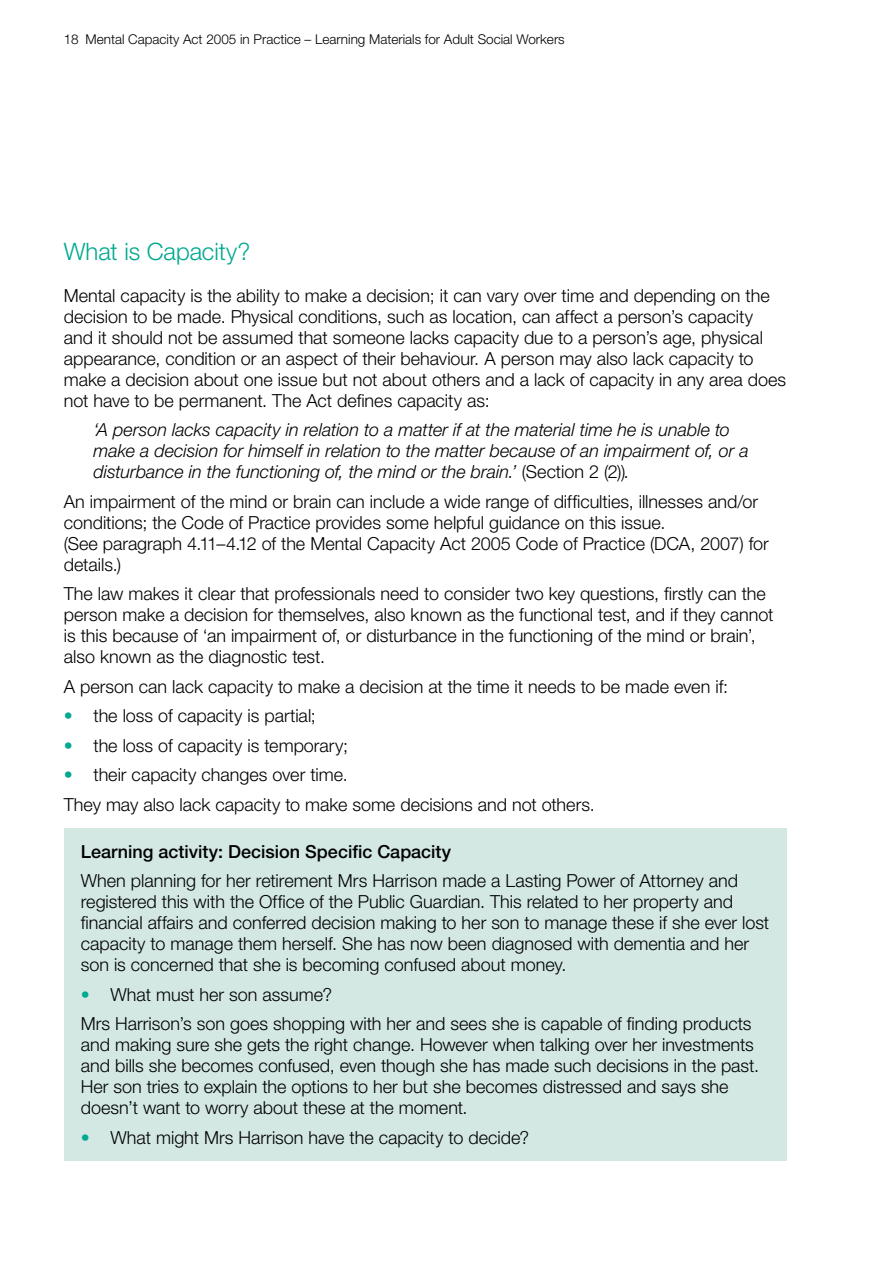
<style>
.page{position:relative;width:893px;height:1263px;background:#fff}
.page>*{position:absolute;margin:0;border:0;box-sizing:border-box;transform-origin:0 0}
.B_Heading{font:300 24px "Helvetica Neue LT Std";letter-spacing:-.005em;color:#00a98f}
.Body_No_Numbers{font:300 18px/21px "Helvetica Neue LT Std";color:#000}
.Quoted_Text{font:italic 300 18px/21px "Helvetica Neue LT Std";letter-spacing:-.005em;color:#000}
.t1{font:300 13.5px "Helvetica Neue LT Std";color:#000}
.s1{font-style:normal}
.s2{color:#00a98f}
.s3{font-weight:500}
</style>
<div class="page">
<div style="left:64px;top:828px;width:723px;height:333px;background:#d3e8e3"></div>
<p class="t1" style="left:64px;top:31px;width:502px">18 Mental Capacity Act 2005 in Practice – Learning Materials for Adult Social Workers</p>
<h2 class="B_Heading" style="left:64px;top:236px;width:188px">What is Capacity?</h2>
<p class="Body_No_Numbers" style="left:64px;top:284px;width:724px">Mental capacity is the ability to make a decision; it can vary over time and depending on the decision to be made. Physical conditions, such as location, can affect a person’s capacity and it should not be assumed that someone lacks capacity due to a person’s age, physical appearance, condition or an aspect of their behaviour. A person may also lack capacity to make a decision about one issue but not about others and a lack of capacity in any area does not have to be permanent. The Act defines capacity as:</p>
<p class="Quoted_Text" style="left:94px;top:419px;width:657px">‘A person lacks capacity in relation to a matter if at the material time he is unable to make a decision for himself in relation to the matter because of an impairment of, or a disturbance in the functioning of, the mind or the brain.’ <span class="s1">(Section 2 (2))</span>.</p>
<p class="Body_No_Numbers" style="left:64px;top:491px;width:707px">An impairment of the mind or brain can include a wide range of difficulties, illnesses and/or conditions; the Code of Practice provides some helpful guidance on this issue.<br>(See paragraph 4.11–4.12 of the Mental Capacity Act 2005 Code of Practice (DCA, 2007) for details.)</p>
<p class="Body_No_Numbers" style="left:64px;top:583px;width:711px">The law makes it clear that professionals need to consider two key questions, firstly can the person make a decision for themselves, also known as the functional test, and if they cannot is this because of ‘an impairment of, or disturbance in the functioning of the mind or brain’, also known as the diagnostic test.</p>
<p class="Body_No_Numbers" style="left:64px;top:676px;width:666px">A person can lack capacity to make a decision at the time it needs to be made even if:</p>
<p class="Body_No_Numbers" style="left:64px;top:705px;width:253px"><span class="s2">•</span> the loss of capacity is partial;</p>
<p class="Body_No_Numbers" style="left:64px;top:735px;width:286px"><span class="s2">•</span> the loss of capacity is temporary;</p>
<p class="Body_No_Numbers" style="left:64px;top:764px;width:285px"><span class="s2">•</span> their capacity changes over time.</p>
<p class="Body_No_Numbers" style="left:64px;top:794px;width:532px">They may also lack capacity to make some decisions and not others.</p>
<p class="Body_No_Numbers" style="left:81px;top:836px;width:659px;line-height:29.5px"><span class="s3">Learning activity: Decision Specific Capacity<br></span>When planning for her retirement Mrs Harrison made a Lasting Power of Attorney and</p>
<p class="Body_No_Numbers" style="left:81px;top:891px;width:690px">registered this with the Office of the Public Guardian. This related to her property and financial affairs and conferred decision making to her son to manage these if she ever lost capacity to manage them herself. She has now been diagnosed with dementia and her son is concerned that she is becoming confused about money.</p>
<p class="Body_No_Numbers" style="left:81px;top:979px;width:672px;line-height:29.5px"><span class="s2">•</span> What must her son assume?<br>Mrs Harrison’s son goes shopping with her and sees she is capable of finding products</p>
<p class="Body_No_Numbers" style="left:81px;top:1034px;width:680px">and making sure she gets the right change. However when talking over her investments and bills she becomes confused, even though she has made such decisions in the past.<br>Her son tries to explain the options to her but she becomes distressed and says she doesn’t want to worry about these at the moment.</p>
<p class="Body_No_Numbers" style="left:81px;top:1126px;width:450px"><span class="s2">•</span> What might Mrs Harrison have the capacity to decide?</p>
</div>
